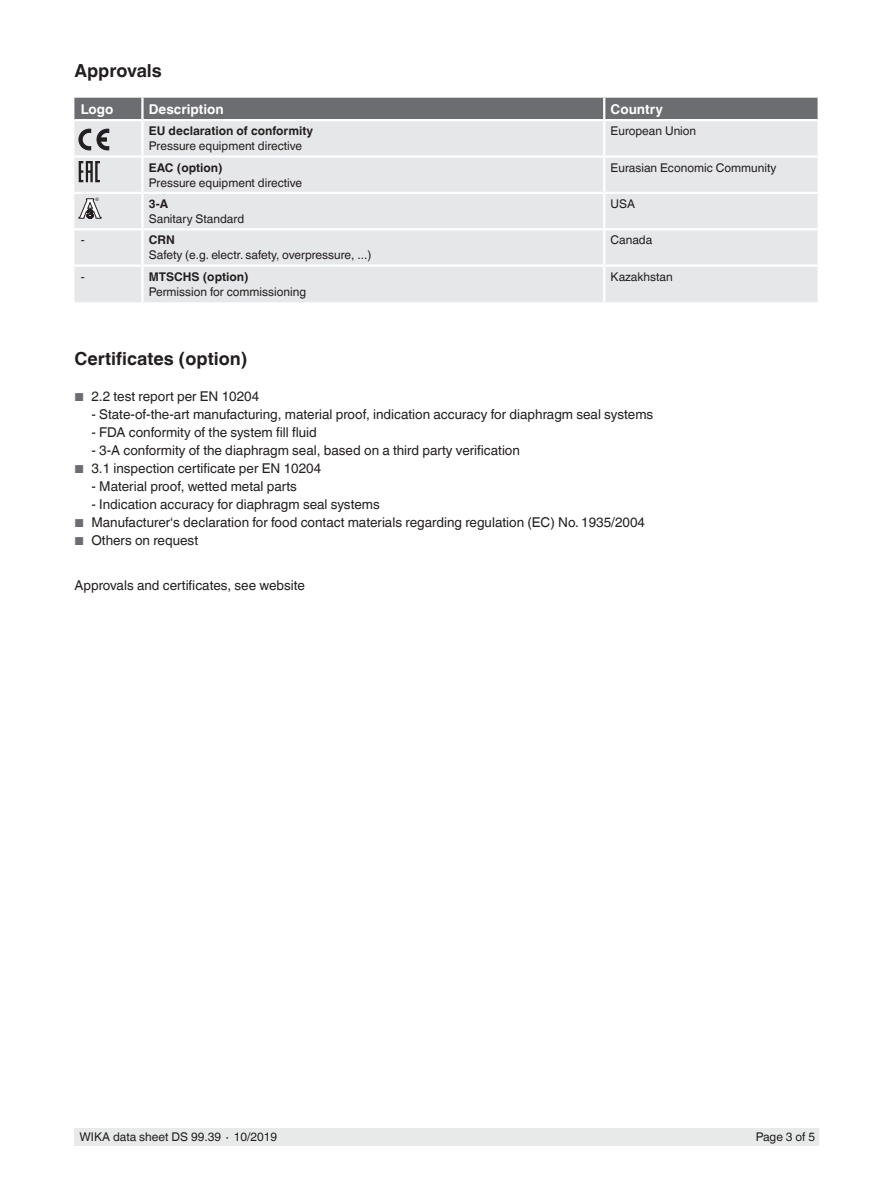
<style>
.page{position:relative;width:893px;height:1188px;background:#fff}
.page>*{position:absolute;margin:0;border:0;box-sizing:border-box;transform-origin:0 0}
.t1{font:700 18px "Helvetica World";color:#231f20}
.t2{font:13.5px "Helvetica World";color:#231f20}
.t3{font:700 13.5px "Helvetica World";color:#fff}
.t4{font:12px "Helvetica World";color:#231f20}
.t5{font:700 12px "Helvetica World";color:#231f20}
.t6{font:4.65px "Arial";color:#231f20}
.s1{font-size:11.55px;color:#6c6d70}
</style>
<div class="page">
<div style="left:75px;top:1128px;width:744px;height:17px;background:#e8eae9"></div>
<div style="left:74px;top:98px;width:744px;height:21px;background:#6c6d70"></div>
<div style="left:74px;top:121px;width:744px;height:181px;background:#e6e7e9"></div>
<hr style="left:142px;top:192px;width:462px;height:2px;background:#fff">
<hr style="left:142px;top:264px;width:462px;height:3px;background:#fff">
<hr style="left:604px;top:264px;width:214px;height:3px;background:#fff">
<hr style="left:603px;top:267px;width:2px;height:35px;background:#fff">
<hr style="left:604px;top:228px;width:214px;height:2px;background:#fff">
<hr style="left:74px;top:155px;width:68px;height:3px;background:#fff">
<hr style="left:142px;top:155px;width:462px;height:3px;background:#fff">
<hr style="left:604px;top:155px;width:214px;height:3px;background:#fff">
<hr style="left:604px;top:192px;width:214px;height:2px;background:#fff">
<hr style="left:74px;top:192px;width:68px;height:2px;background:#fff">
<hr style="left:74px;top:264px;width:68px;height:3px;background:#fff">
<hr style="left:141px;top:121px;width:3px;height:34px;background:#fff">
<hr style="left:603px;top:121px;width:2px;height:34px;background:#fff">
<hr style="left:141px;top:194px;width:3px;height:34px;background:#fff">
<hr style="left:603px;top:194px;width:2px;height:34px;background:#fff">
<hr style="left:74px;top:228px;width:68px;height:2px;background:#fff">
<hr style="left:142px;top:228px;width:462px;height:2px;background:#fff">
<hr style="left:141px;top:98px;width:3px;height:21px;background:#fff">
<hr style="left:603px;top:98px;width:2px;height:21px;background:#fff">
<hr style="left:603px;top:158px;width:2px;height:34px;background:#fff">
<hr style="left:603px;top:230px;width:2px;height:34px;background:#fff">
<hr style="left:141px;top:158px;width:3px;height:34px;background:#fff">
<hr style="left:141px;top:230px;width:3px;height:34px;background:#fff">
<hr style="left:141px;top:267px;width:3px;height:35px;background:#fff">
<svg style="left:79px;top:129px;width:12px;height:21px"></svg>
<svg style="left:97px;top:129px;width:12px;height:21px"></svg>
<svg style="left:79px;top:161px;width:21px;height:21px"></svg>
<svg style="left:79px;top:199px;width:22px;height:20px"></svg>
<h1 class="t1" style="left:74px;top:60px;width:89px">Approvals</h1>
<p class="t3" style="left:81px;top:101px;width:34px">Logo</p>
<p class="t3" style="left:149px;top:101px;width:76px">Description</p>
<p class="t3" style="left:611px;top:101px;width:54px">Country</p>
<p class="t5" style="left:149px;top:124px;width:166px">EU declaration of conformity</p>
<p class="t4" style="left:149px;top:139px;width:155px">Pressure equipment directive</p>
<p class="t4" style="left:611px;top:124px;width:87px">European Union</p>
<p class="t5" style="left:149px;top:160px;width:75px">EAC (option)</p>
<p class="t4" style="left:149px;top:175px;width:155px">Pressure equipment directive</p>
<p class="t4" style="left:611px;top:160px;width:167px">Eurasian Economic Community</p>
<p class="t6" style="left:96px;top:197px;width:5px">®</p>
<p class="t5" style="left:149px;top:197px;width:21px">3-A</p>
<p class="t4" style="left:149px;top:212px;width:97px">Sanitary Standard</p>
<p class="t4" style="left:611px;top:197px;width:26px">USA</p>
<p class="t4" style="left:81px;top:233px;width:5px">-</p>
<p class="t5" style="left:149px;top:233px;width:27px">CRN</p>
<p class="t4" style="left:149px;top:248px;width:224px">Safety (e.g. electr. safety, overpressure, ...)</p>
<p class="t4" style="left:611px;top:233px;width:43px">Canada</p>
<p class="t4" style="left:81px;top:269px;width:5px">-</p>
<p class="t5" style="left:149px;top:269px;width:101px">MTSCHS (option)</p>
<p class="t4" style="left:149px;top:284px;width:159px">Permission for commissioning</p>
<p class="t4" style="left:611px;top:269px;width:64px">Kazakhstan</p>
<h1 class="t1" style="left:74px;top:349px;width:175px">Certificates (option)</h1>
<p class="t2" style="left:74px;top:389px;width:186px"><span class="s1">■</span> 2.2 test report per EN 10204</p>
<p class="t2" style="left:91px;top:407px;width:563px">- State-of-the-art manufacturing, material proof, indication accuracy for diaphragm seal systems</p>
<p class="t2" style="left:91px;top:425px;width:227px">- FDA conformity of the system fill fluid</p>
<p class="t2" style="left:91px;top:443px;width:430px">- 3-A conformity of the diaphragm seal, based on a third party verification</p>
<p class="t2" style="left:74px;top:461px;width:248px"><span class="s1">■</span> 3.1 inspection certificate per EN 10204</p>
<p class="t2" style="left:91px;top:479px;width:207px">- Material proof, wetted metal parts</p>
<p class="t2" style="left:91px;top:497px;width:290px">- Indication accuracy for diaphragm seal systems</p>
<p class="t2" style="left:74px;top:515px;width:572px"><span class="s1">■</span> Manufacturer‘s declaration for food contact materials regarding regulation (EC) No. 1935/2004</p>
<p class="t2" style="left:74px;top:533px;width:125px"><span class="s1">■</span> Others on request</p>
<p class="t2" style="left:74px;top:578px;width:232px">Approvals and certificates, see website</p>
<p class="t4" style="left:80px;top:1130px;width:199px">WIKA data sheet DS 99.39 ∙ 10/2019</p>
<p class="t4" style="left:756px;top:1130px;width:61px">Page 3 of 5</p>
</div>
